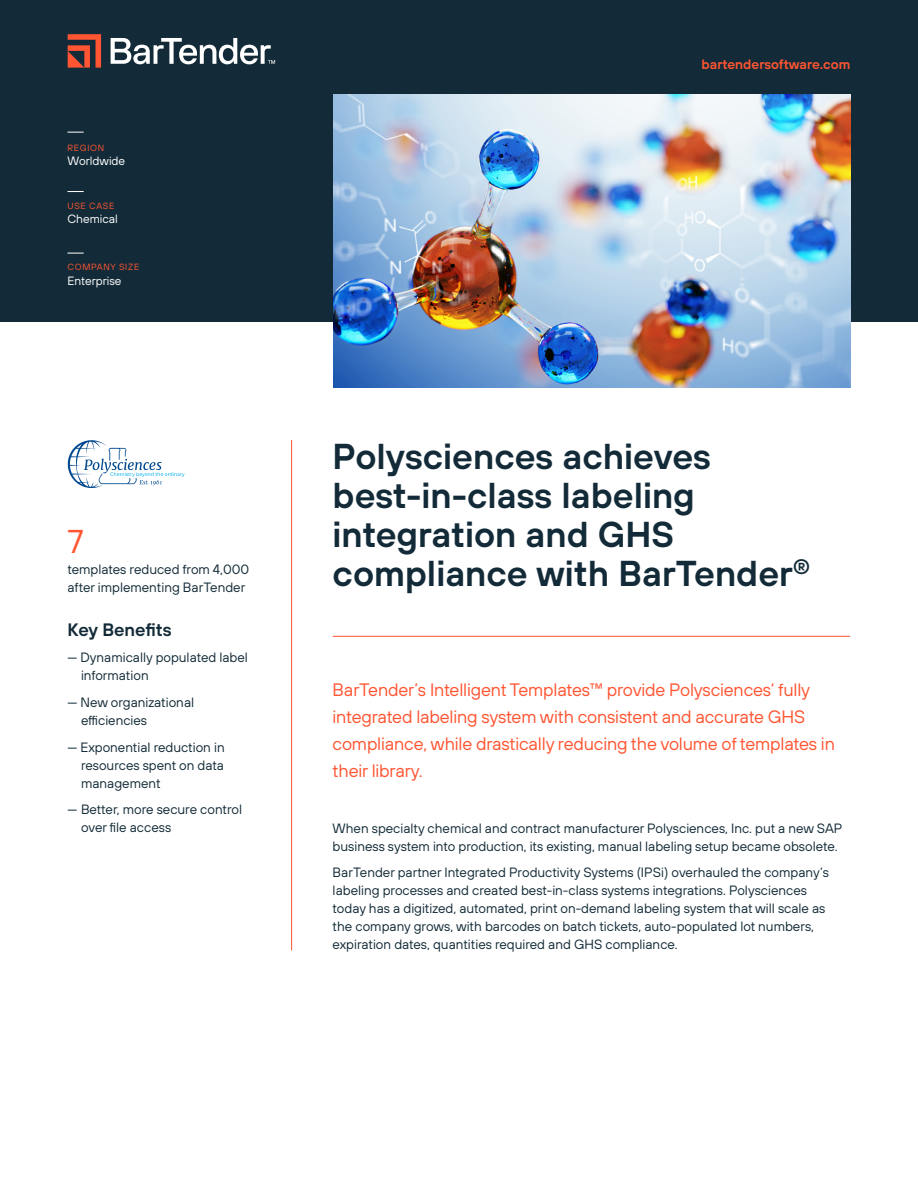
<style>
.page{position:relative;width:918px;height:1188px;background:#fff}
.page>*{position:absolute;margin:0;border:0;box-sizing:border-box;transform-origin:0 0}
.Main_Header{font:36px/39px "TT Hoves Pro Dm Bd";color:#132b38}
.Numeral_factoid{font:33px "TT Hoves Pro";color:#ff5532}
.Intro_Headline{font:18px/27px "TT Hoves Pro";letter-spacing:-.01em;color:#ff5532}
.Subhead_-_Sidebar{font:18px "TT Hoves Pro Dm Bd";color:#132b38}
.Body{font:13.5px/18px "TT Hoves Pro";color:#132b38}
.Bullet{font:13.5px/18px "TT Hoves Pro";color:#132b38}
.t1{font:13.5px "TT Hoves Pro Dm Bd";color:#ff5532}
.t2{font:12px "TT Hoves Pro";color:#fff}
.t3{font:9px "TT Hoves Pro";letter-spacing:.075em;color:#ff5532}
</style>
<div class="page">
<div style="left:0;top:0;width:918px;height:322px;background:#132b38"></div>
<svg style="left:68px;top:34px;width:33px;height:34px"></svg>
<svg style="left:111px;top:38px;width:164px;height:26px"></svg>
<hr style="left:291px;top:440px;width:1px;height:510px;background:#ff5532">
<img style="left:333px;top:94px;width:517px;height:293px">
<hr style="left:333px;top:636px;width:517px;height:1px;background:#ff5532">
<svg style="left:68px;top:132px;width:16px;height:1px"></svg>
<svg style="left:68px;top:191px;width:16px;height:1px"></svg>
<svg style="left:68px;top:253px;width:16px;height:1px"></svg>
<svg style="left:68px;top:440px;width:117px;height:48px"></svg>
<p class="t3" style="left:68px;top:141px;width:38px">REGION</p>
<p class="t2" style="left:68px;top:153px;width:59px">Worldwide</p>
<p class="t3" style="left:68px;top:200px;width:48px">USE CASE</p>
<p class="t2" style="left:68px;top:211px;width:52px">Chemical</p>
<p class="t3" style="left:68px;top:261px;width:73px">COMPANY SIZE</p>
<p class="t2" style="left:68px;top:273px;width:55px">Enterprise</p>
<p class="Numeral_factoid" style="left:68px;top:519px;width:18px">7</p>
<p class="Body" style="left:68px;top:560px;width:183px">templates reduced from 4,000 after implementing BarTender</p>
<p class="Subhead_-_Sidebar" style="left:68px;top:617px;width:106px">Key Benefits</p>
<p class="Bullet" style="left:81px;top:649px;width:168px;text-indent:-14px">— Dynamically populated label information</p>
<p class="Bullet" style="left:81px;top:693px;width:115px;text-indent:-14px">— New organizational efficiencies</p>
<p class="Bullet" style="left:81px;top:738px;width:145px;text-align:justify;text-indent:-14px">— Exponential reduction in resources spent on data management</p>
<p class="Bullet" style="left:81px;top:801px;width:163px;text-indent:-14px">— Better, more secure control over file access</p>
<p class="t1" style="left:702px;top:54px;width:150px">bartendersoftware.com</p>
<p class="Main_Header" style="left:333px;top:437px;width:479px">Polysciences achieves best-in-class labeling integration and GHS compliance with BarTender<sup>®</sup></p>
<p class="Intro_Headline" style="left:333px;top:676px;width:504px">BarTender’s Intelligent Templates™ provide Polysciences’ fully integrated labeling system with consistent and accurate GHS compliance, while drastically reducing the volume of templates in their library.</p>
<p class="Body" style="left:333px;top:819px;width:511px">When specialty chemical and contract manufacturer Polysciences, Inc. put a new SAP business system into production, its existing, manual labeling setup became obsolete.</p>
<p class="Body" style="left:333px;top:864px;width:498px">BarTender partner Integrated Productivity Systems (IPSi) overhauled the company’s labeling processes and created best-in-class systems integrations. Polysciences today has a digitized, automated, print on-demand labeling system that will scale as the company grows, with barcodes on batch tickets, auto-populated lot numbers, expiration dates, quantities required and GHS compliance.</p>
</div>
